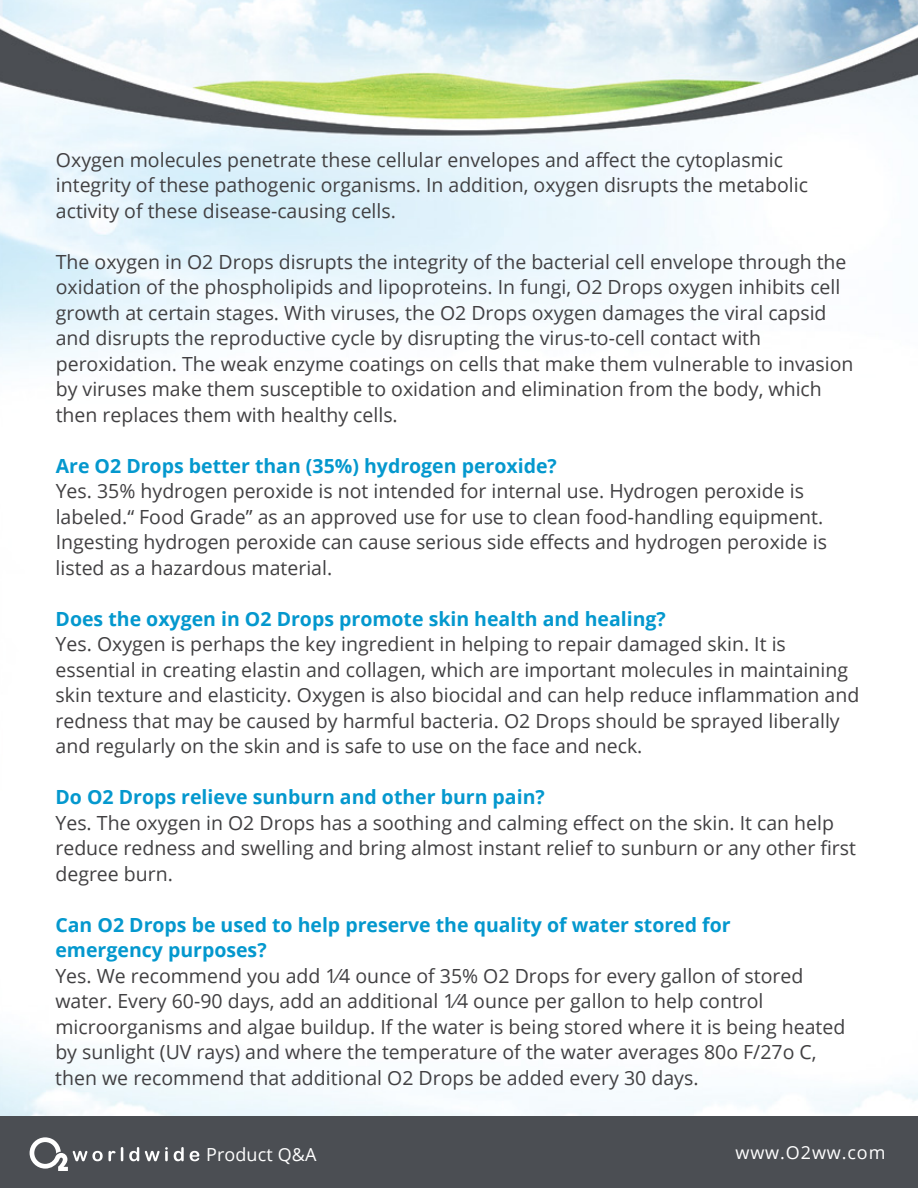
<style>
.page{position:relative;width:918px;height:1188px;background:#fff}
.page>*{position:absolute;margin:0;border:0;box-sizing:border-box;transform-origin:0 0}
.t1{font:19.5px/25.5px "Open Sans";color:#414042}
.t2{font:700 19.5px/25.5px "Open Sans";color:#0498ce}
.t3{font:18px "Open Sans";letter-spacing:.05em;color:#fff}
.t4{font:18px "Open Sans";letter-spacing:.005em;color:#fff}
</style>
<div class="page">
<img style="left:0;top:0;width:918px;height:1116px">
<div style="left:0;top:1116px;width:918px;height:72px;background:#4b4e53"></div>
<svg style="left:30px;top:1137px;width:93px;height:34px"></svg>
<svg style="left:129px;top:1147px;width:10px;height:14px"></svg>
<svg style="left:145px;top:1147px;width:23px;height:14px"></svg>
<svg style="left:174px;top:1147px;width:10px;height:14px"></svg>
<svg style="left:190px;top:1151px;width:9px;height:10px"></svg>
<p class="t1" style="left:56px;top:146px;width:754px">Oxygen molecules penetrate these cellular envelopes and affect the cytoplasmic integrity of these pathogenic organisms. In addition, oxygen disrupts the metabolic activity of these disease-causing cells.</p>
<p class="t1" style="left:56px;top:248px;width:799px">The oxygen in O2 Drops disrupts the integrity of the bacterial cell envelope through the oxidation of the phospholipids and lipoproteins. In fungi, O2 Drops oxygen inhibits cell growth at certain stages. With viruses, the O2 Drops oxygen damages the viral capsid and disrupts the reproductive cycle by disrupting the virus-to-cell contact with peroxidation. The weak enzyme coatings on cells that make them vulnerable to invasion by viruses make them susceptible to oxidation and elimination from the body, which then replaces them with healthy cells.</p>
<p class="t2" style="left:56px;top:453px;width:503px">Are O2 Drops better than (35%) hydrogen peroxide?</p>
<p class="t1" style="left:56px;top:478px;width:773px">Yes. 35% hydrogen peroxide is not intended for internal use. Hydrogen peroxide is labeled.“ Food Grade” as an approved use for use to clean food-handling equipment.<br>Ingesting hydrogen peroxide can cause serious side effects and hydrogen peroxide is listed as a hazardous material.</p>
<p class="t2" style="left:56px;top:606px;width:612px">Does the oxygen in O2 Drops promote skin health and healing?</p>
<p class="t1" style="left:56px;top:631px;width:805px">Yes. Oxygen is perhaps the key ingredient in helping to repair damaged skin. It is essential in creating elastin and collagen, which are important molecules in maintaining skin texture and elasticity. Oxygen is also biocidal and can help reduce inflammation and redness that may be caused by harmful bacteria. O2 Drops should be sprayed liberally and regularly on the skin and is safe to use on the face and neck.</p>
<p class="t2" style="left:56px;top:784px;width:491px">Do O2 Drops relieve sunburn and other burn pain?</p>
<p class="t1" style="left:55px;top:810px;width:802px">Yes. The oxygen in O2 Drops has a soothing and calming effect on the skin. It can help reduce redness and swelling and bring almost instant relief to sunburn or any other first degree burn.</p>
<p class="t2" style="left:55px;top:912px;width:677px">Can O2 Drops be used to help preserve the quality of water stored for emergency purposes?</p>
<p class="t1" style="left:55px;top:963px;width:792px">Yes. We recommend you add 1⁄4 ounce of 35% O2 Drops for every gallon of stored water. Every 60-90 days, add an additional 1⁄4 ounce per gallon to help control microorganisms and algae buildup. If the water is being stored where it is being heated by sunlight (UV rays) and where the temperature of the water averages 80o F/27o C, then we recommend that additional O2 Drops be added every 30 days.</p>
<p class="t4" style="left:206px;top:1142px;width:112px">Product Q&amp;A</p>
<p class="t3" style="left:735px;top:1141px;width:151px">www.O2ww.com</p>
</div>
